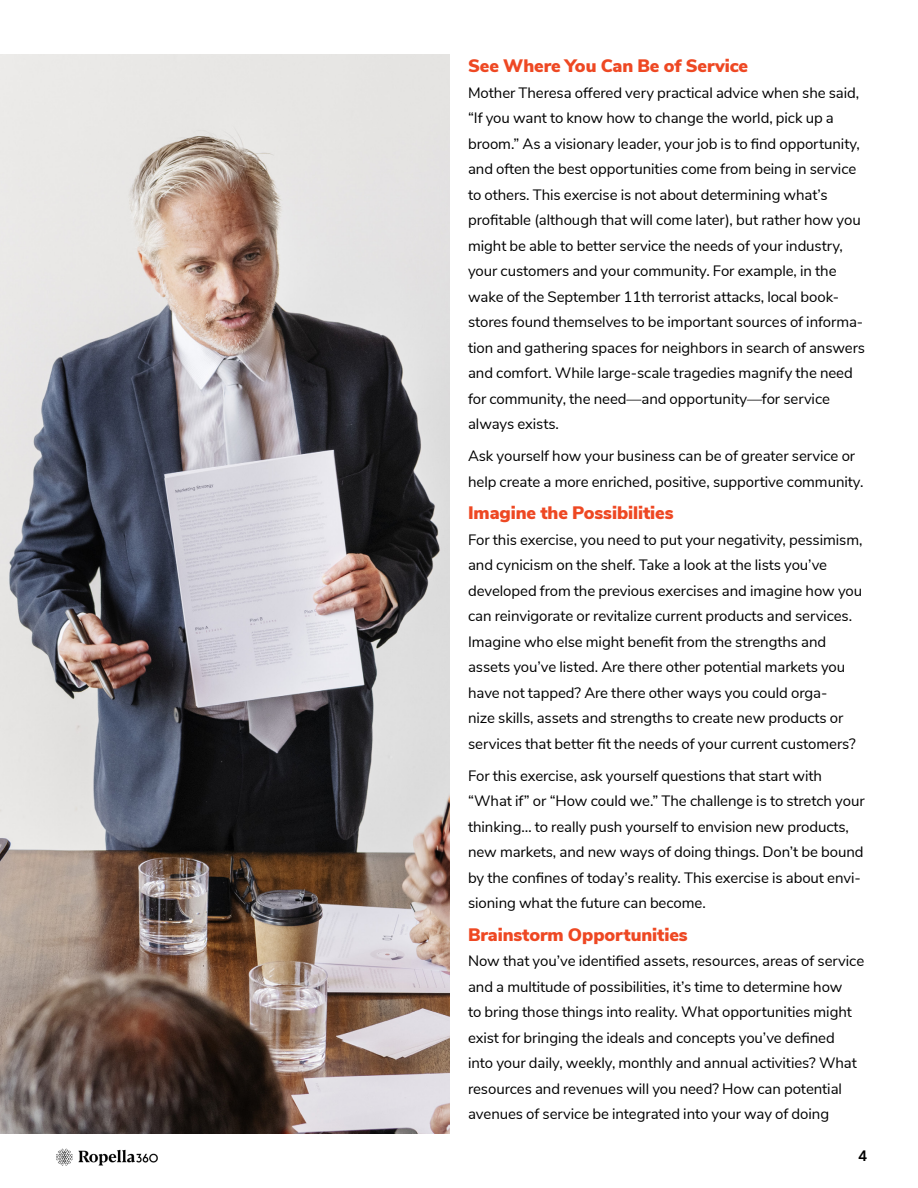
<style>
.page{position:relative;width:918px;height:1188px;background:#fff}
.page>*{position:absolute;margin:0;border:0;box-sizing:border-box;transform-origin:0 0}
.t1{font:900 18px "Nunito Sans";letter-spacing:-.005em;color:#ee4823}
.t2{font:15px/25.5px "Nunito Sans";letter-spacing:-.005em;color:#000}
.t3{font:700 15px "Nunito Sans 7 pt";color:#000}
</style>
<div class="page">
<img style="left:56px;top:1148px;width:102px;height:18px">
<img style="left:0;top:54px;width:450px;height:1080px">
<p class="t1" style="left:468px;top:53px;width:282px">See Where You Can Be of Service</p>
<p class="t2" style="left:468px;top:79px;width:398px">Mother Theresa offered very practical advice when she said, “If you want to know how to change the world, pick up a broom.” As a visionary leader, your job is to find opportunity, and often the best opportunities come from being in service to others. This exercise is not about determining what’s profitable (although that will come later), but rather how you might be able to better service the needs of your industry, your customers and your community. For example, in the wake of the September 11th terrorist attacks, local book&shy;stores found themselves to be important sources of informa&shy;tion and gathering spaces for neighbors in search of answers and comfort. While large-scale tragedies magnify the need for community, the need—and opportunity—for service always exists.</p>
<p class="t2" style="left:468px;top:443px;width:397px">Ask yourself how your business can be of greater service or help create a more enriched, positive, supportive community.</p>
<p class="t1" style="left:468px;top:500px;width:207px">Imagine the Possibilities</p>
<p class="t2" style="left:468px;top:526px;width:396px">For this exercise, you need to put your negativity, pessimism, and cynicism on the shelf. Take a look at the lists you’ve developed from the previous exercises and imagine how you can reinvigorate or revitalize current products and services.<br>Imagine who else might benefit from the strengths and assets you’ve listed. Are there other potential markets you have not tapped? Are there other ways you could orga-<br>nize skills, assets and strengths to create new products or services that better fit the needs of your current customers?</p>
<p class="t2" style="left:468px;top:762px;width:398px">For this exercise, ask yourself questions that start with “What if” or “How could we.” The challenge is to stretch your thinking… to really push yourself to envision new products, new markets, and new ways of doing things. Don’t be bound by the confines of today’s reality. This exercise is about envi&shy;sioning what the future can become.</p>
<p class="t1" style="left:468px;top:921px;width:221px">Brainstorm Opportunities</p>
<p class="t2" style="left:468px;top:947px;width:398px">Now that you’ve identified assets, resources, areas of service and a multitude of possibilities, it’s time to determine how<br>to bring those things into reality. What opportunities might exist for bringing the ideals and concepts you’ve defined<br>into your daily, weekly, monthly and annual activities? What resources and revenues will you need? How can potential avenues of service be integrated into your way of doing</p>
<p class="t3" style="left:858px;top:1145px;width:10px">4</p>
</div>
